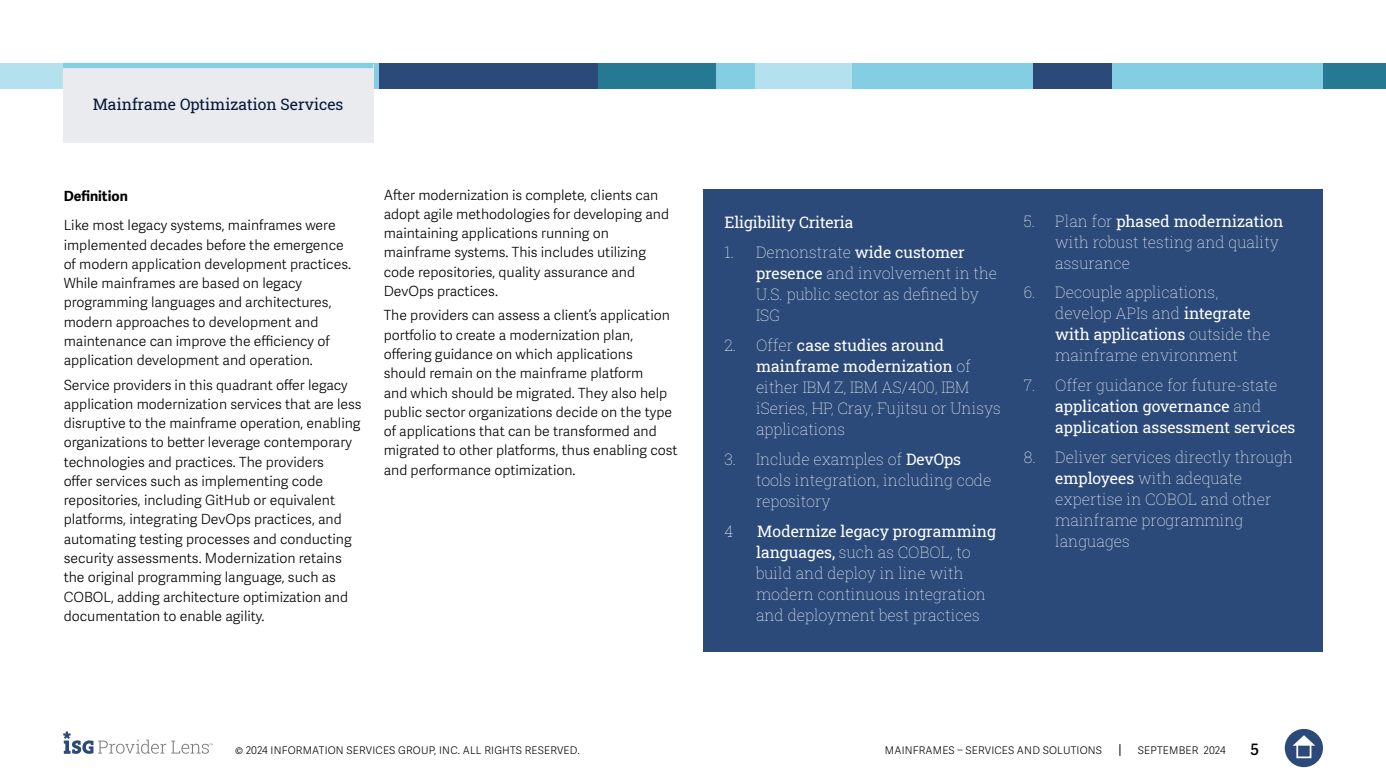
<style>
.page{position:relative;width:1386px;height:780px;background:#fff}
.page>*{position:absolute;margin:0;border:0;box-sizing:border-box;transform-origin:0 0}
.t1{font:15.75px/21px "Roboto Slab ISG P Thin";color:#fff}
.t2{font:15.75px/21px "Roboto Slab ISG P Regular";color:#fff}
.t3{font:15.75px "Roboto Slab ISG P Regular";color:#051837}
.t4{font:600 15.75px "Adelle Sans";color:#000}
.t5{font:300 14px/19.2px "Adelle Sans";color:#000101}
.t6{font:700 14px "Adelle Sans";color:#000}
.t7{font:300 10.5px "Adelle Sans";letter-spacing:.02em;color:#000}
.s1{font-family:"Roboto Slab ISG P Regular"}
.s2{font-family:"Roboto Slab ISG P Thin"}
</style>
<div class="page">
<svg style="left:1119px;top:744px;width:1px;height:12px"></svg>
<div style="left:1285px;top:729px;width:38px;height:38px;background:#2b4a79;border-radius:50%"></div>
<svg style="left:1293px;top:735px;width:22px;height:10px"></svg>
<div style="left:1296px;top:743px;width:15px;height:15px;border:2px solid #fff"></div>
<svg style="left:63px;top:731px;width:150px;height:23px"></svg>
<div style="left:1047px;top:63px;width:276px;height:26px;background:#84cee3"></div>
<div style="left:0;top:63px;width:158px;height:26px;background:#b4e1ed"></div>
<div style="left:158px;top:63px;width:233px;height:26px;background:linear-gradient(to bottom,#84cee3,#84cee3)"></div>
<div style="left:850px;top:63px;width:184px;height:26px;background:#84cee3"></div>
<div style="left:1323px;top:63px;width:63px;height:26px;background:#257992"></div>
<div style="left:1033px;top:63px;width:79px;height:26px;background:#2b4a79"></div>
<div style="left:754px;top:63px;width:98px;height:26px;background:#b4e1ed"></div>
<div style="left:598px;top:63px;width:157px;height:26px;background:#84cee3"></div>
<div style="left:598px;top:63px;width:118px;height:26px;background:#257992"></div>
<div style="left:379px;top:63px;width:219px;height:26px;background:#2b4a79"></div>
<div style="left:704px;top:189px;width:619px;height:462px;background:#2b4a79"></div>
<div style="left:63px;top:64px;width:310px;height:78px;background:#e9ebee"></div>
<div style="left:63px;top:63px;width:310px;height:5px;background:#84cee3"></div>
<p class="t3" style="left:93px;top:93px;width:252px">Mainframe Optimization Services</p>
<p class="t6" style="left:64px;top:187px;width:66px">Definition</p>
<p class="t5" style="left:64px;top:216px;width:289px">Like most legacy systems, mainframes were implemented decades before the emergence of modern application development practices.<br>While mainframes are based on legacy programming languages and architectures, modern approaches to development and maintenance can improve the efficiency of application development and operation.</p>
<p class="t5" style="left:64px;top:375px;width:299px">Service providers in this quadrant offer legacy application modernization services that are less disruptive to the mainframe operation, enabling organizations to better leverage contemporary technologies and practices. The providers<br>offer services such as implementing code repositories, including GitHub or equivalent platforms, integrating DevOps practices, and automating testing processes and conducting security assessments. Modernization retains the original programming language, such as COBOL, adding architecture optimization and documentation to enable agility.</p>
<p class="t5" style="left:384px;top:185px;width:287px">After modernization is complete, clients can adopt agile methodologies for developing and maintaining applications running on mainframe systems. This includes utilizing code repositories, quality assurance and DevOps practices.</p>
<p class="t5" style="left:384px;top:306px;width:295px">The providers can assess a client’s application portfolio to create a modernization plan, offering guidance on which applications should remain on the mainframe platform<br>and which should be migrated. They also help public sector organizations decide on the type of applications that can be transformed and migrated to other platforms, thus enabling cost and performance optimization.</p>
<p class="t2" style="left:724px;top:212px;width:130px">Eligibility Criteria</p>
<p class="t1" style="left:756px;top:241px;width:243px;text-indent:-32px">1. Demonstrate <span class="s1">wide customer presence</span> and involvement in the<br>U.S. public sector as defined by<br>ISG</p>
<p class="t2" style="left:756px;top:334px;width:217px;text-indent:-32px"><span class="s2">2. Offer</span> case studies around mainframe modernization <span class="s2">of</span></p>
<p class="t1" style="left:756px;top:376px;width:247px">either IBM Z, IBM AS/400, IBM iSeries, HP, Cray, Fujitsu or Unisys applications</p>
<p class="t1" style="left:756px;top:448px;width:237px;text-indent:-32px">3. Include examples of <span class="s1">DevOps </span>tools integration, including code repository</p>
<p class="t2" style="left:724px;top:520px;width:273px"><span class="s2">4.</span> Modernize legacy programming</p>
<p class="t1" style="left:756px;top:541px;width:232px"><span class="s1">languages,</span> such as COBOL, to build and deploy in line with modern continuous integration and deployment best practices</p>
<p class="t2" style="left:1024px;top:210px;width:261px"><span class="s2">5. Plan for</span> phased modernization</p>
<p class="t1" style="left:1055px;top:231px;width:225px">with robust testing and quality assurance</p>
<p class="t1" style="left:1055px;top:282px;width:197px;text-indent:-32px">6. Decouple applications, develop APIs and <span class="s1">integrate</span></p>
<p class="t2" style="left:1055px;top:324px;width:217px">with applications <span class="s2">outside the</span></p>
<p class="t1" style="left:1055px;top:345px;width:184px">mainframe environment</p>
<p class="t1" style="left:1024px;top:374px;width:255px">7. Offer guidance for future-state</p>
<p class="t2" style="left:1055px;top:395px;width:242px">application governance <span class="s2">and </span>application assessment services</p>
<p class="t1" style="left:1055px;top:446px;width:239px;text-indent:-32px">8. Deliver services directly through <span class="s1">employees</span> with adequate expertise in COBOL and other mainframe programming languages</p>
<p class="t7" style="left:235px;top:744px;width:346px">© 2024 INFORMATION SERVICES GROUP, INC. ALL RIGHTS RESERVED.</p>
<p class="t7" style="left:885px;top:744px;width:219px">MAINFRAMES – SERVICES AND SOLUTIONS</p>
<p class="t7" style="left:1138px;top:744px;width:89px">SEPTEMBER 2024</p>
<p class="t4" style="left:1250px;top:740px;width:10px">5</p>
</div>
